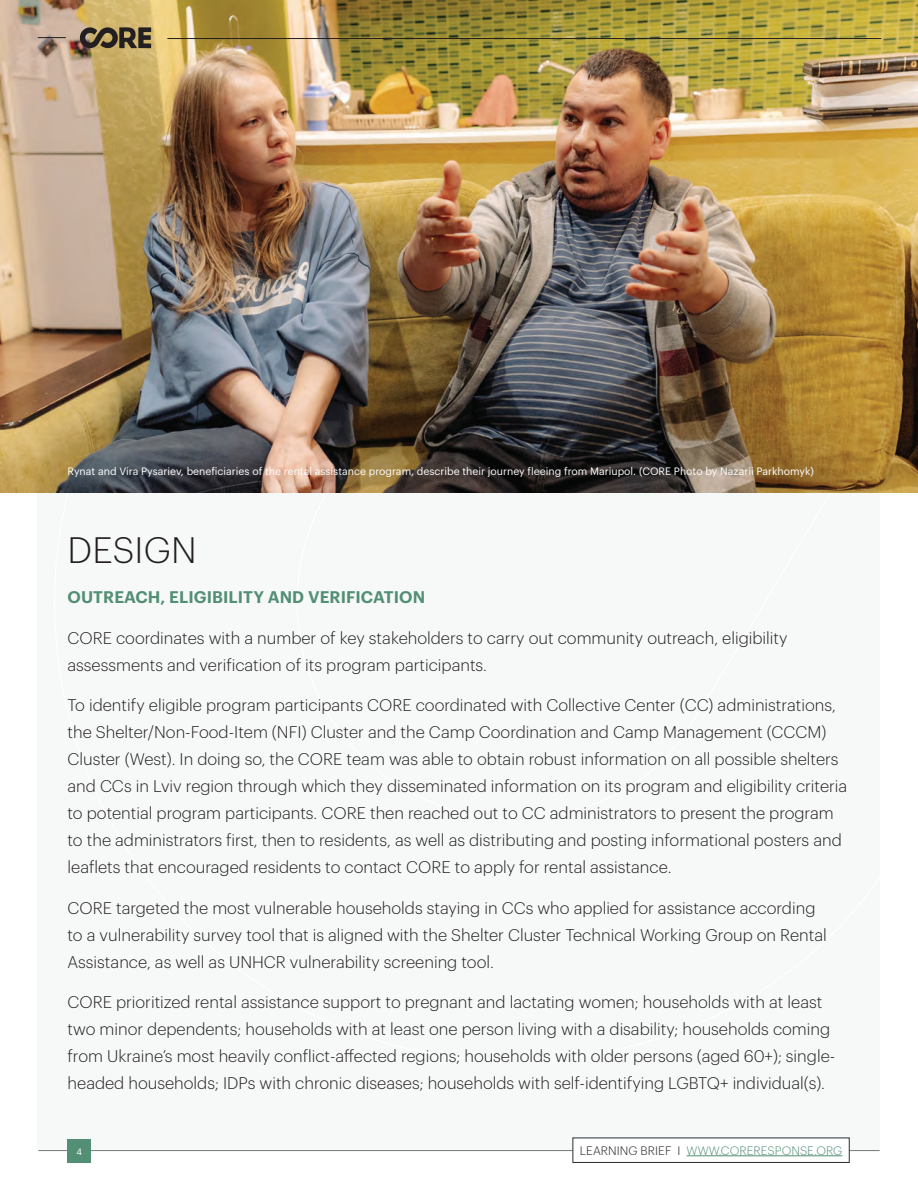
<style>
.page{position:relative;width:918px;height:1188px;background:#fff}
.page>*{position:absolute;margin:0;border:0;box-sizing:border-box;transform-origin:0 0}
.t1{font:300 36px "Graphik";letter-spacing:.005em;color:#231f20}
.t2{font:300 16.5px/27px "Graphik";color:#231f20}
.t3{font:600 16.5px "Graphik";letter-spacing:.005em;color:#528f75}
.t4{font:300 12px "Graphik";letter-spacing:.005em;color:#528f75}
.t5{font:10.5px "Graphik";color:#fff}
.t6{font:9px "Graphik";color:#fff}
.s1{color:#231f20}
</style>
<div class="page">
<div style="left:38px;top:38px;width:842px;height:1113px;background:#f7f9f9"></div>
<hr style="left:38px;top:1150px;width:842px;height:1px;background:#76787b">
<div style="left:68px;top:1139px;width:23px;height:24px;background:#528f75"></div>
<div style="left:573px;top:1138px;width:276px;height:25px;background:#fff;border:1px solid #292d35"></div>
<hr style="left:687px;top:1156px;width:155px;height:1px;background:#528f75">
<img style="left:0;top:0;width:918px;height:492px">
<hr style="left:167px;top:38px;width:714px;height:1px;background:#231f20">
<svg style="left:80px;top:27px;width:71px;height:21px"></svg>
<svg style="left:38px;top:37px;width:28px;height:1px"></svg>
<p class="t5" style="left:68px;top:464px;width:748px">Rynat and Vira Pysariev, beneficiaries of the rental assistance program, describe their journey fleeing from Mariupol. (CORE Photo by Nazarii Parkhomyk)</p>
<h1 class="t1" style="left:68px;top:524px;width:131px">DESIGN</h1>
<p class="t3" style="left:68px;top:585px;width:359px">OUTREACH, ELIGIBILITY AND VERIFICATION</p>
<p class="t2" style="left:68px;top:623px;width:721px">CORE coordinates with a number of key stakeholders to carry out community outreach, eligibility assessments and verification of its program participants.</p>
<p class="t2" style="left:68px;top:691px;width:781px">To identify eligible program participants CORE coordinated with Collective Center (CC) administrations, the Shelter/Non-Food-Item (NFI) Cluster and the Camp Coordination and Camp Management (CCCM)<br>Cluster (West). In doing so, the CORE team was able to obtain robust information on all possible shelters and CCs in Lviv region through which they disseminated information on its program and eligibility criteria to potential program participants. CORE then reached out to CC administrators to present the program to the administrators first, then to residents, as well as distributing and posting informational posters and leaflets that encouraged residents to contact CORE to apply for rental assistance.</p>
<p class="t2" style="left:68px;top:893px;width:761px">CORE targeted the most vulnerable households staying in CCs who applied for assistance according to a vulnerability survey tool that is aligned with the Shelter Cluster Technical Working Group on Rental<br>Assistance, as well as UNHCR vulnerability screening tool.</p>
<p class="t2" style="left:68px;top:988px;width:769px">CORE prioritized rental assistance support to pregnant and lactating women; households with at least two minor dependents; households with at least one person living with a disability; households coming from Ukraine’s most heavily conflict-affected regions; households with older persons (aged 60+); single&shy;headed households; IDPs with chronic diseases; households with self-identifying LGBTQ+ individual(s).</p>
<p class="t6" style="left:77px;top:1145px;width:7px">4</p>
<p class="t4" style="left:580px;top:1142px;width:264px"><span class="s1">LEARNING BRIEF I</span> WWW.CORERESPONSE.ORG</p>
</div>
